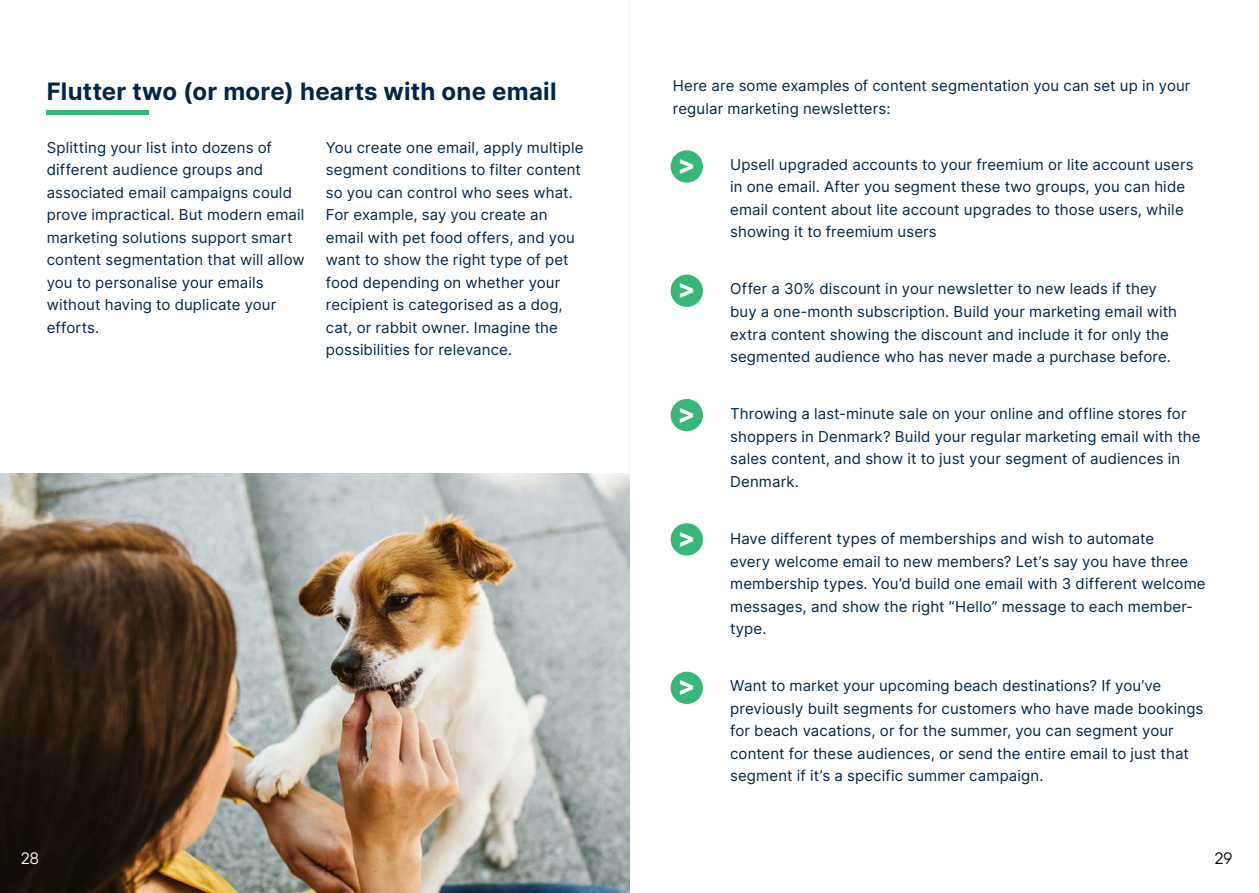
<style>
.page{position:relative;width:1259px;height:893px;background:#fff}
.page>*{position:absolute;margin:0;border:0;box-sizing:border-box;transform-origin:0 0}
.t1{font:700 30px "Qanelas";color:#fff}
.t2{font:700 24px "Inter";letter-spacing:.01em;color:#00274a}
.t3{font:16.5px "Qanelas";color:#000}
.t4{font:16.5px "Qanelas";color:#fff}
.t5{font:15px/22.5px "Inter";letter-spacing:.01em;color:#00274a}
</style>
<div class="page">
<div style="left:670px;top:150px;width:33px;height:33px;background:#37b879;border-radius:50%"></div>
<div style="left:670px;top:275px;width:33px;height:32px;background:#37b879;border-radius:50%"></div>
<div style="left:670px;top:399px;width:33px;height:32px;background:#37b879;border-radius:50%"></div>
<div style="left:670px;top:523px;width:33px;height:32px;background:#37b879;border-radius:50%"></div>
<div style="left:670px;top:672px;width:33px;height:32px;background:#37b879;border-radius:50%"></div>
<svg style="left:629px;top:0;width:1px;height:348px"></svg>
<img style="left:0;top:473px;width:630px;height:420px">
<div style="left:47px;top:110px;width:102px;height:5px;background:#37b879"></div>
<h2 class="t2" style="left:47px;top:73px;width:511px">Flutter two (or more) hearts with one email</h2>
<p class="t5" style="left:47px;top:136px;width:259px">Splitting your list into dozens of different audience groups and associated email campaigns could prove impractical. But modern email marketing solutions support smart content segmentation that will allow you to personalise your emails without having to duplicate your efforts.</p>
<p class="t5" style="left:326px;top:136px;width:259px">You create one email, apply multiple segment conditions to filter content so you can control who sees what.<br>For example, say you create an email with pet food offers, and you want to show the right type of pet food depending on whether your recipient is categorised as a dog, cat, or rabbit owner. Imagine the possibilities for relevance.</p>
<p class="t4" style="left:21px;top:848px;width:19px">28</p>
<p class="t5" style="left:673px;top:74px;width:519px">Here are some examples of content segmentation you can set up in your regular marketing newsletters:</p>
<h1 class="t1" style="left:679px;top:148px;width:17px">&gt;</h1>
<p class="t5" style="left:730px;top:153px;width:465px">Upsell upgraded accounts to your freemium or lite account users in one email. After you segment these two groups, you can hide email content about lite account upgrades to those users, while showing it to freemium users</p>
<h1 class="t1" style="left:679px;top:272px;width:17px">&gt;</h1>
<p class="t5" style="left:730px;top:277px;width:448px">Offer a 30% discount in your newsletter to new leads if they buy a one-month subscription. Build your marketing email with extra content showing the discount and include it for only the segmented audience who has never made a purchase before.</p>
<h1 class="t1" style="left:679px;top:396px;width:17px">&gt;</h1>
<p class="t5" style="left:730px;top:402px;width:472px">Throwing a last-minute sale on your online and offline stores for shoppers in Denmark? Build your regular marketing email with the sales content, and show it to just your segment of audiences in Denmark.</p>
<h1 class="t1" style="left:679px;top:521px;width:17px">&gt;</h1>
<p class="t5" style="left:730px;top:527px;width:477px">Have different types of memberships and wish to automate<br>every welcome email to new members? Let’s say you have three membership types. You’d build one email with 3 different welcome messages, and show the right “Hello” message to each member&shy;type.</p>
<h1 class="t1" style="left:679px;top:669px;width:17px">&gt;</h1>
<p class="t5" style="left:730px;top:674px;width:475px">Want to market your upcoming beach destinations? If you’ve previously built segments for customers who have made bookings for beach vacations, or for the summer, you can segment your content for these audiences, or send the entire email to just that segment if it’s a specific summer campaign.</p>
<p class="t3" style="left:1214px;top:848px;width:19px">29</p>
</div>
